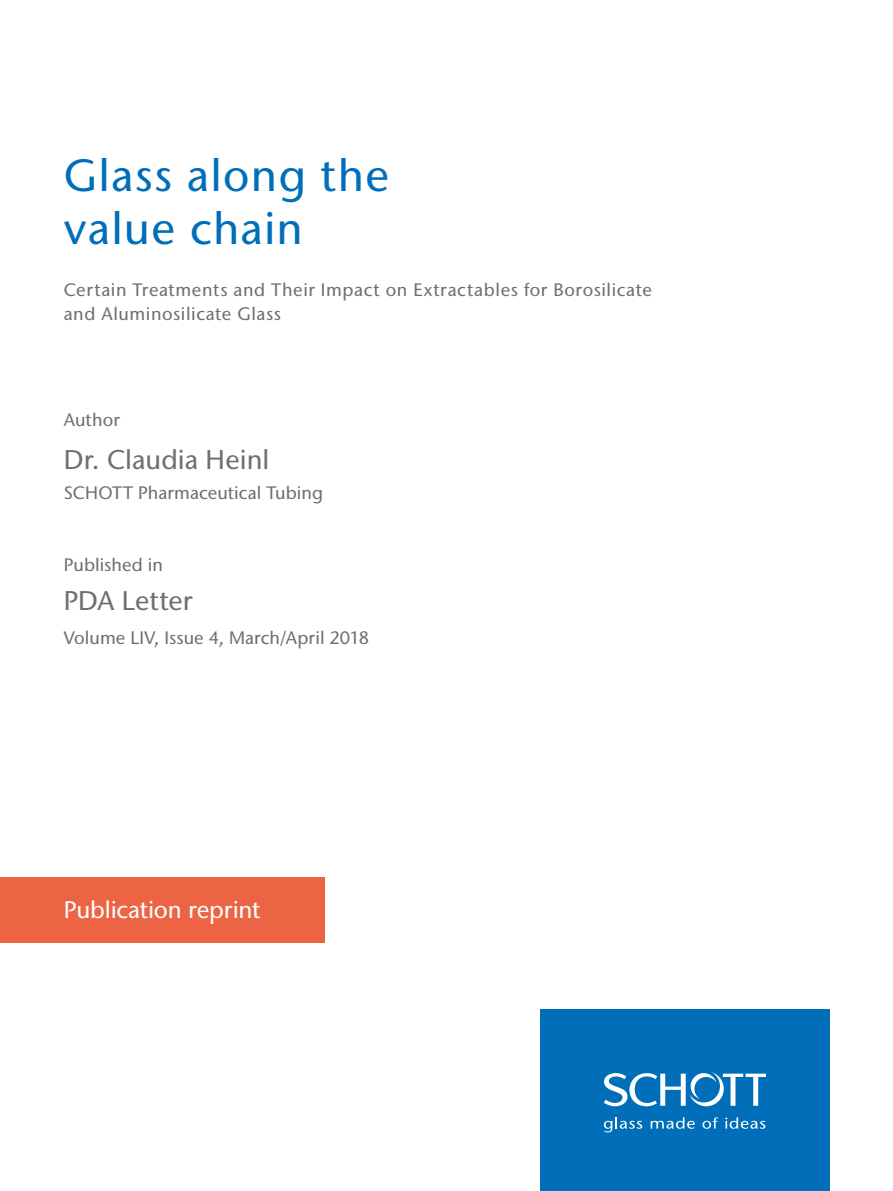
<style>
.page{position:relative;width:893px;height:1191px;background:#fff}
.page>*{position:absolute;margin:0;border:0;box-sizing:border-box;transform-origin:0 0}
.t1{font:500 45px/52.5px "Stone Sans IIITC Pro";letter-spacing:.03em;color:#006eb8}
.t2{font:500 27px "Stone Sans IIITC Pro";color:#706f6f}
.t3{font:500 24px "Stone Sans IIITC Pro";letter-spacing:-.01em;color:#fff}
.t4{font:500 18px/24px "Stone Sans IIITC Pro";letter-spacing:.025em;color:#706f6f}
.t5{font:500 18px "Stone Sans IIITC Pro";letter-spacing:.005em;color:#706f6f}
.t6{font:500 18px "Stone Sans IIITC Pro";color:#706f6f}
</style>
<div class="page">
<div style="left:540px;top:1009px;width:289px;height:182px;background:#006eb8"></div>
<svg style="left:604px;top:1117px;width:38px;height:15px"></svg>
<svg style="left:651px;top:1117px;width:44px;height:11px"></svg>
<svg style="left:702px;top:1117px;width:16px;height:11px"></svg>
<svg style="left:725px;top:1117px;width:40px;height:11px"></svg>
<svg style="left:604px;top:1072px;width:162px;height:34px"></svg>
<div style="left:0;top:877px;width:325px;height:66px;background:#ec6443"></div>
<h1 class="t1" style="left:64px;top:149px;width:327px">Glass along the value chain</h1>
<p class="t4" style="left:64px;top:278px;width:590px">Certain Treatments and Their Impact on Extractables for Borosilicate and Aluminosilicate Glass</p>
<p class="t4" style="left:64px;top:407px;width:58px">Author</p>
<h2 class="t2" style="left:64px;top:442px;width:207px">Dr. Claudia Heinl</h2>
<p class="t5" style="left:64px;top:481px;width:261px">SCHOTT Pharmaceutical Tubing</p>
<p class="t6" style="left:64px;top:554px;width:101px">Published in</p>
<h2 class="t2" style="left:64px;top:583px;width:130px">PDA Letter</h2>
<p class="t5" style="left:64px;top:626px;width:307px">Volume LIV, Issue 4, March/April 2018</p>
<h3 class="t3" style="left:64px;top:894px;width:198px">Publication reprint</h3>
</div>
